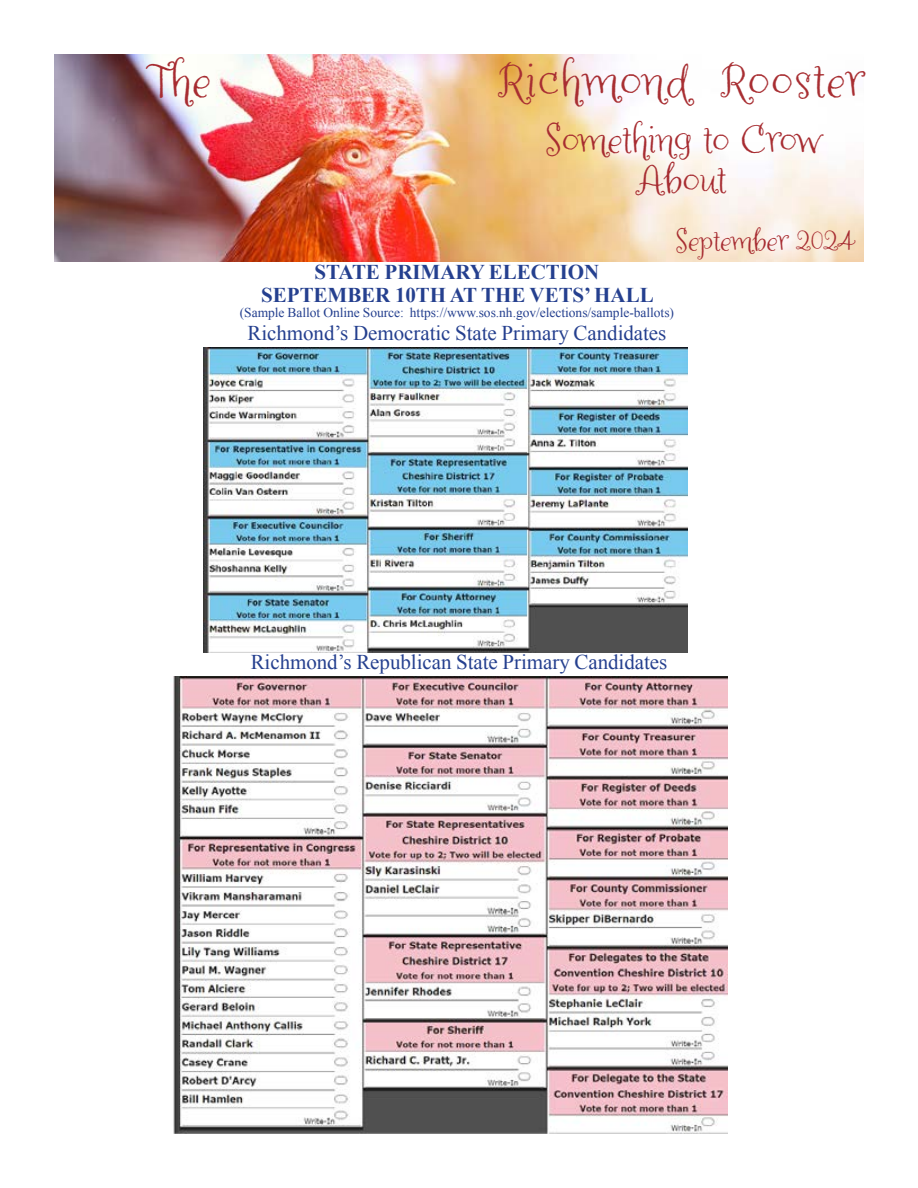
<style>
.page{position:relative;width:918px;height:1188px;background:#fff}
.page>*{position:absolute;margin:0;border:0;box-sizing:border-box;transform-origin:0 0}
.t1{font:45px "Amoretta";letter-spacing:.035em;color:#a82e32}
.t2{font:45px "Amoretta";color:#a72c31}
.t3{font:36px/39.6px "Amoretta";letter-spacing:-.005em;color:#a72c31;text-align:center}
.t4{font:27px "Amoretta";letter-spacing:-.005em;color:#a72c31}
.t5{font:21px "Times New Roman";letter-spacing:-.005em;color:#25408f}
.t6{font:700 21px/23.1px "Times New Roman";letter-spacing:-.005em;color:#25408f;text-align:center}
.t7{font:13.5px "Times New Roman";letter-spacing:-.005em;color:#25408f}
</style>
<div class="page">
<img style="left:54px;top:54px;width:810px;height:208px">
<img style="left:173px;top:676px;width:555px;height:458px">
<img style="left:203px;top:348px;width:484px;height:304px">
<h1 class="t2" style="left:152px;top:55px;width:60px">The</h1>
<h1 class="t1" style="left:500px;top:55px;width:366px">Richmond Rooster</h1>
<h2 class="t3" style="left:545px;top:120px;width:277px">Something to Crow<br>About</h2>
<p class="t4" style="left:675px;top:225px;width:181px">September 2024</p>
<p class="t6" style="left:261px;top:260px;width:394px">STATE PRIMARY ELECTION<br>SEPTEMBER 10TH AT THE VETS’ HALL</p>
<p class="t7" style="left:240px;top:303px;width:436px">(Sample Ballot Online Source: https://www.sos.nh.gov/elections/sample-ballots)</p>
<p class="t5" style="left:247px;top:319px;width:420px">Richmond’s Democratic State Primary Candidates</p>
<p class="t5" style="left:251px;top:648px;width:418px">Richmond’s Republican State Primary Candidates</p>
</div>
